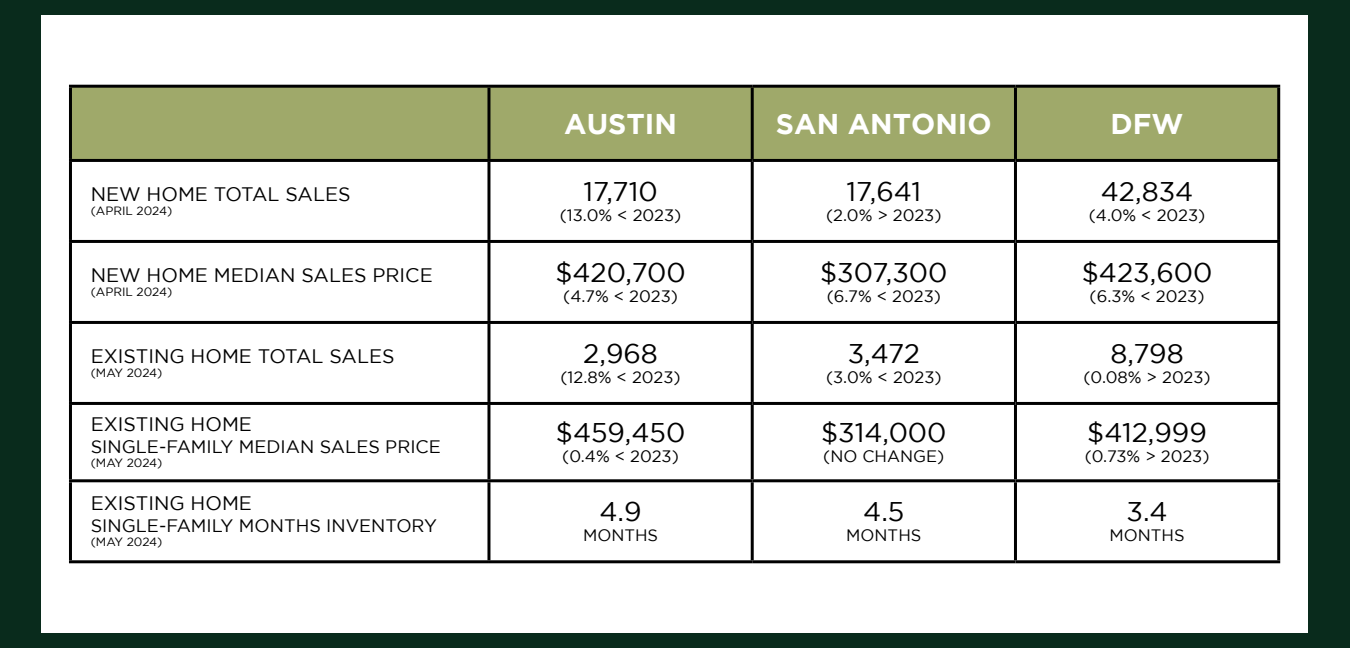
<style>
.page{position:relative;width:1350px;height:648px;background:#092b1c}
.page>*{position:absolute;margin:0;border:0;box-sizing:border-box;transform-origin:0 0}
.t1{font:700 28.5px "Gotham";color:#fff}
.t2{font:27px "Gotham";color:#000}
.t3{font:27px "Gotham";color:#000101}
.t4{font:19.5px "Gotham";color:#000}
.t5{font:18px "Gotham";color:#000}
.t6{font:16.5px "Gotham";color:#000}
.t7{font:16.5px "Gotham";color:#000101}
.t8{font:12px "Gotham";color:#000}
</style>
<div class="page">
<div style="left:42px;top:15px;width:1266px;height:618px;background:#fff"></div>
<div style="left:72px;top:88px;width:1205px;height:71px;background:#9fa96a"></div>
<hr style="left:1277px;top:162px;width:3px;height:78px;background:#000">
<hr style="left:69px;top:85px;width:420px;height:3px;background:#000">
<hr style="left:69px;top:88px;width:3px;height:71px;background:#000">
<hr style="left:69px;top:159px;width:420px;height:3px;background:#000">
<hr style="left:69px;top:162px;width:3px;height:78px;background:#000">
<hr style="left:489px;top:240px;width:263px;height:3px;background:#000">
<hr style="left:489px;top:159px;width:263px;height:3px;background:#000">
<hr style="left:751px;top:162px;width:3px;height:78px;background:#000">
<hr style="left:69px;top:240px;width:420px;height:3px;background:#000">
<hr style="left:69px;top:243px;width:3px;height:78px;background:#000">
<hr style="left:489px;top:85px;width:263px;height:3px;background:#000">
<hr style="left:487px;top:88px;width:3px;height:71px;background:#000">
<hr style="left:1014px;top:88px;width:3px;height:71px;background:#000">
<hr style="left:487px;top:162px;width:3px;height:78px;background:#000">
<hr style="left:1014px;top:162px;width:3px;height:78px;background:#000">
<hr style="left:487px;top:243px;width:3px;height:78px;background:#000">
<hr style="left:1014px;top:243px;width:3px;height:78px;background:#000">
<hr style="left:752px;top:240px;width:263px;height:3px;background:#000">
<hr style="left:751px;top:243px;width:3px;height:78px;background:#000">
<hr style="left:1015px;top:240px;width:265px;height:3px;background:#000">
<hr style="left:1277px;top:243px;width:3px;height:78px;background:#000">
<hr style="left:752px;top:85px;width:263px;height:3px;background:#000">
<hr style="left:751px;top:88px;width:3px;height:71px;background:#000">
<hr style="left:1015px;top:85px;width:265px;height:3px;background:#000">
<hr style="left:1277px;top:88px;width:3px;height:71px;background:#000">
<hr style="left:752px;top:159px;width:263px;height:3px;background:#000">
<hr style="left:1015px;top:159px;width:265px;height:3px;background:#000">
<hr style="left:1014px;top:324px;width:3px;height:78px;background:#000">
<hr style="left:1014px;top:405px;width:3px;height:74px;background:#000">
<hr style="left:1014px;top:482px;width:3px;height:78px;background:#000">
<hr style="left:487px;top:324px;width:3px;height:78px;background:#000">
<hr style="left:751px;top:324px;width:3px;height:78px;background:#000">
<hr style="left:487px;top:405px;width:3px;height:74px;background:#000">
<hr style="left:751px;top:405px;width:3px;height:74px;background:#000">
<hr style="left:487px;top:482px;width:3px;height:78px;background:#000">
<hr style="left:751px;top:482px;width:3px;height:78px;background:#000">
<hr style="left:69px;top:321px;width:420px;height:3px;background:#000">
<hr style="left:69px;top:324px;width:3px;height:78px;background:#000">
<hr style="left:489px;top:321px;width:263px;height:3px;background:#000">
<hr style="left:752px;top:321px;width:263px;height:3px;background:#000">
<hr style="left:1015px;top:321px;width:265px;height:3px;background:#000">
<hr style="left:1277px;top:324px;width:3px;height:78px;background:#000">
<hr style="left:69px;top:402px;width:420px;height:3px;background:#000">
<hr style="left:69px;top:405px;width:3px;height:74px;background:#000">
<hr style="left:489px;top:402px;width:263px;height:3px;background:#000">
<hr style="left:752px;top:402px;width:263px;height:3px;background:#000">
<hr style="left:1015px;top:402px;width:265px;height:3px;background:#000">
<hr style="left:1277px;top:405px;width:3px;height:74px;background:#000">
<hr style="left:69px;top:479px;width:420px;height:3px;background:#000">
<hr style="left:69px;top:482px;width:3px;height:78px;background:#000">
<hr style="left:489px;top:479px;width:263px;height:3px;background:#000">
<hr style="left:752px;top:479px;width:263px;height:3px;background:#000">
<hr style="left:1015px;top:479px;width:265px;height:3px;background:#000">
<hr style="left:1277px;top:482px;width:3px;height:78px;background:#000">
<hr style="left:69px;top:560px;width:420px;height:3px;background:#000">
<hr style="left:489px;top:560px;width:263px;height:3px;background:#000">
<hr style="left:752px;top:560px;width:263px;height:3px;background:#000">
<hr style="left:1015px;top:560px;width:265px;height:3px;background:#000">
<p class="t4" style="left:91px;top:183px;width:261px">NEW HOME TOTAL SALES</p>
<p class="t8" style="left:91px;top:204px;width:83px">(APRIL 2024)</p>
<p class="t4" style="left:91px;top:264px;width:344px">NEW HOME MEDIAN SALES PRICE</p>
<p class="t8" style="left:91px;top:285px;width:83px">(APRIL 2024)</p>
<p class="t4" style="left:91px;top:345px;width:305px">EXISTING HOME TOTAL SALES</p>
<p class="t8" style="left:91px;top:366px;width:73px">(MAY 2024)</p>
<p class="t4" style="left:91px;top:414px;width:163px">EXISTING HOME</p>
<p class="t5" style="left:91px;top:437px;width:352px">SINGLE-FAMILY MEDIAN SALES PRICE</p>
<p class="t8" style="left:91px;top:456px;width:73px">(MAY 2024)</p>
<p class="t4" style="left:91px;top:493px;width:163px">EXISTING HOME</p>
<p class="t5" style="left:91px;top:516px;width:348px">SINGLE-FAMILY MONTHS INVENTORY</p>
<p class="t8" style="left:91px;top:536px;width:73px">(MAY 2024)</p>
<h1 class="t1" style="left:564px;top:107px;width:114px">AUSTIN</h1>
<h1 class="t1" style="left:776px;top:107px;width:217px">SAN ANTONIO</h1>
<h1 class="t1" style="left:1111px;top:107px;width:74px">DFW</h1>
<h2 class="t2" style="left:583px;top:176px;width:76px">17,710</h2>
<p class="t6" style="left:560px;top:206px;width:123px">(13.0% &lt; 2023)</p>
<h2 class="t2" style="left:555px;top:257px;width:132px">$420,700</h2>
<p class="t6" style="left:563px;top:287px;width:116px">(4.7% &lt; 2023)</p>
<h2 class="t2" style="left:583px;top:338px;width:76px">2,968</h2>
<p class="t6" style="left:560px;top:368px;width:122px">(12.8% &lt; 2023)</p>
<h2 class="t2" style="left:556px;top:418px;width:131px">$459,450</h2>
<p class="t6" style="left:562px;top:447px;width:118px">(0.4% &lt; 2023)</p>
<h2 class="t2" style="left:600px;top:497px;width:44px">4.9</h2>
<p class="t6" style="left:583px;top:526px;width:77px">MONTHS</p>
<h2 class="t2" style="left:847px;top:176px;width:76px">17,641</h2>
<p class="t6" style="left:826px;top:206px;width:117px">(2.0% &gt; 2023)</p>
<h2 class="t2" style="left:820px;top:257px;width:129px">$307,300</h2>
<p class="t6" style="left:827px;top:287px;width:116px">(6.7% &lt; 2023)</p>
<h2 class="t2" style="left:848px;top:338px;width:74px">3,472</h2>
<p class="t6" style="left:826px;top:368px;width:117px">(3.0% &lt; 2023)</p>
<h2 class="t2" style="left:821px;top:418px;width:127px">$314,000</h2>
<p class="t6" style="left:823px;top:447px;width:123px">(NO CHANGE)</p>
<h2 class="t2" style="left:863px;top:497px;width:43px">4.5</h2>
<p class="t6" style="left:846px;top:526px;width:77px">MONTHS</p>
<h2 class="t3" style="left:1101px;top:176px;width:94px">42,834</h2>
<p class="t7" style="left:1089px;top:206px;width:118px">(4.0% &lt; 2023)</p>
<h2 class="t3" style="left:1082px;top:257px;width:132px">$423,600</h2>
<p class="t7" style="left:1090px;top:287px;width:116px">(6.3% &lt; 2023)</p>
<h2 class="t2" style="left:1110px;top:338px;width:75px">8,798</h2>
<p class="t6" style="left:1083px;top:368px;width:129px">(0.08% &gt; 2023)</p>
<h2 class="t2" style="left:1087px;top:418px;width:121px">$412,999</h2>
<p class="t6" style="left:1085px;top:447px;width:126px">(0.73% &gt; 2023)</p>
<h2 class="t2" style="left:1126px;top:497px;width:43px">3.4</h2>
<p class="t6" style="left:1110px;top:526px;width:77px">MONTHS</p>
</div>
